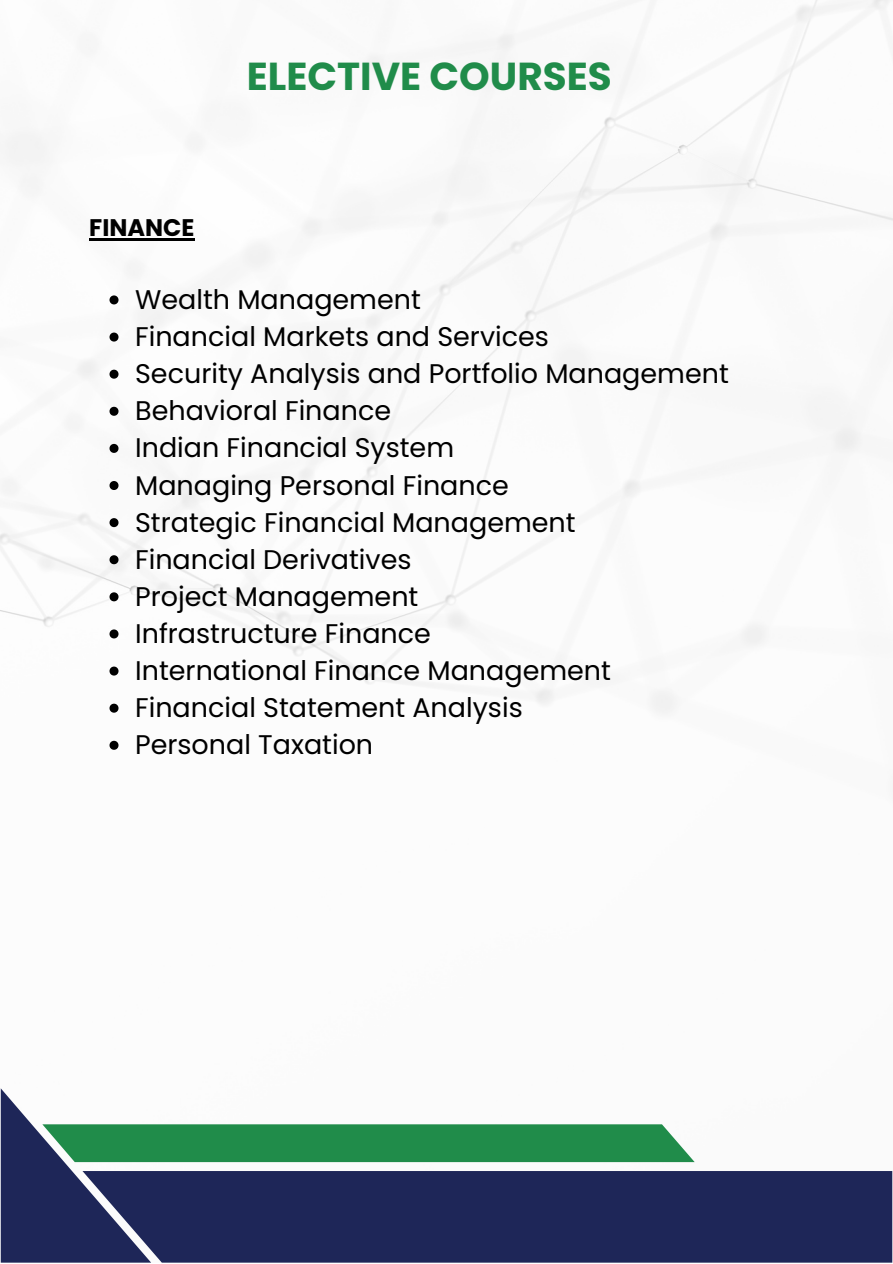
<style>
.page{position:relative;width:893px;height:1264px;background:#fff}
.page>*{position:absolute;margin:0;border:0;box-sizing:border-box;transform-origin:0 0}
.t1{font:700 39px "Poppins";color:#208c4a}
.t2{font:27px "Poppins";color:#000}
.t3{font:700 24px "Poppins";color:#000}
</style>
<div class="page">
<img style="left:0;top:0;width:892px;height:1262px">
<svg style="left:109px;top:295px;width:9px;height:9px"></svg>
<svg style="left:109px;top:332px;width:9px;height:9px"></svg>
<svg style="left:109px;top:369px;width:9px;height:9px"></svg>
<svg style="left:109px;top:407px;width:9px;height:9px"></svg>
<svg style="left:109px;top:444px;width:9px;height:9px"></svg>
<svg style="left:109px;top:481px;width:9px;height:9px"></svg>
<svg style="left:109px;top:518px;width:9px;height:9px"></svg>
<svg style="left:109px;top:555px;width:9px;height:9px"></svg>
<svg style="left:109px;top:592px;width:9px;height:9px"></svg>
<svg style="left:109px;top:629px;width:9px;height:9px"></svg>
<svg style="left:109px;top:666px;width:9px;height:9px"></svg>
<svg style="left:109px;top:703px;width:9px;height:9px"></svg>
<svg style="left:109px;top:740px;width:9px;height:9px"></svg>
<hr style="left:89px;top:238px;width:105px;height:2px;background:#000">
<div style="left:694px;top:1170px;width:198px;height:92px;background:#1e2658"></div>
<svg style="left:1px;top:1088px;width:693px;height:174px"></svg>
<p class="t3" style="left:89px;top:211px;width:107px">FINANCE</p>
<p class="t1" style="left:247px;top:49px;width:366px">ELECTIVE COURSES</p>
<p class="t2" style="left:135px;top:280px;width:287px">Wealth Management</p>
<p class="t2" style="left:135px;top:318px;width:415px">Financial Markets and Services</p>
<p class="t2" style="left:135px;top:355px;width:595px">Security Analysis and Portfolio Management</p>
<p class="t2" style="left:135px;top:392px;width:257px">Behavioral Finance</p>
<p class="t2" style="left:135px;top:429px;width:320px">Indian Financial System</p>
<p class="t2" style="left:135px;top:466px;width:375px">Managing Personal Finance</p>
<p class="t2" style="left:135px;top:503px;width:442px">Strategic Financial Management</p>
<p class="t2" style="left:135px;top:540px;width:278px">Financial Derivatives</p>
<p class="t2" style="left:135px;top:577px;width:285px">Project Management</p>
<p class="t2" style="left:135px;top:614px;width:297px">Infrastructure Finance</p>
<p class="t2" style="left:135px;top:651px;width:477px">International Finance Management</p>
<p class="t2" style="left:135px;top:688px;width:389px">Financial Statement Analysis</p>
<p class="t2" style="left:135px;top:726px;width:239px">Personal Taxation</p>
</div>
